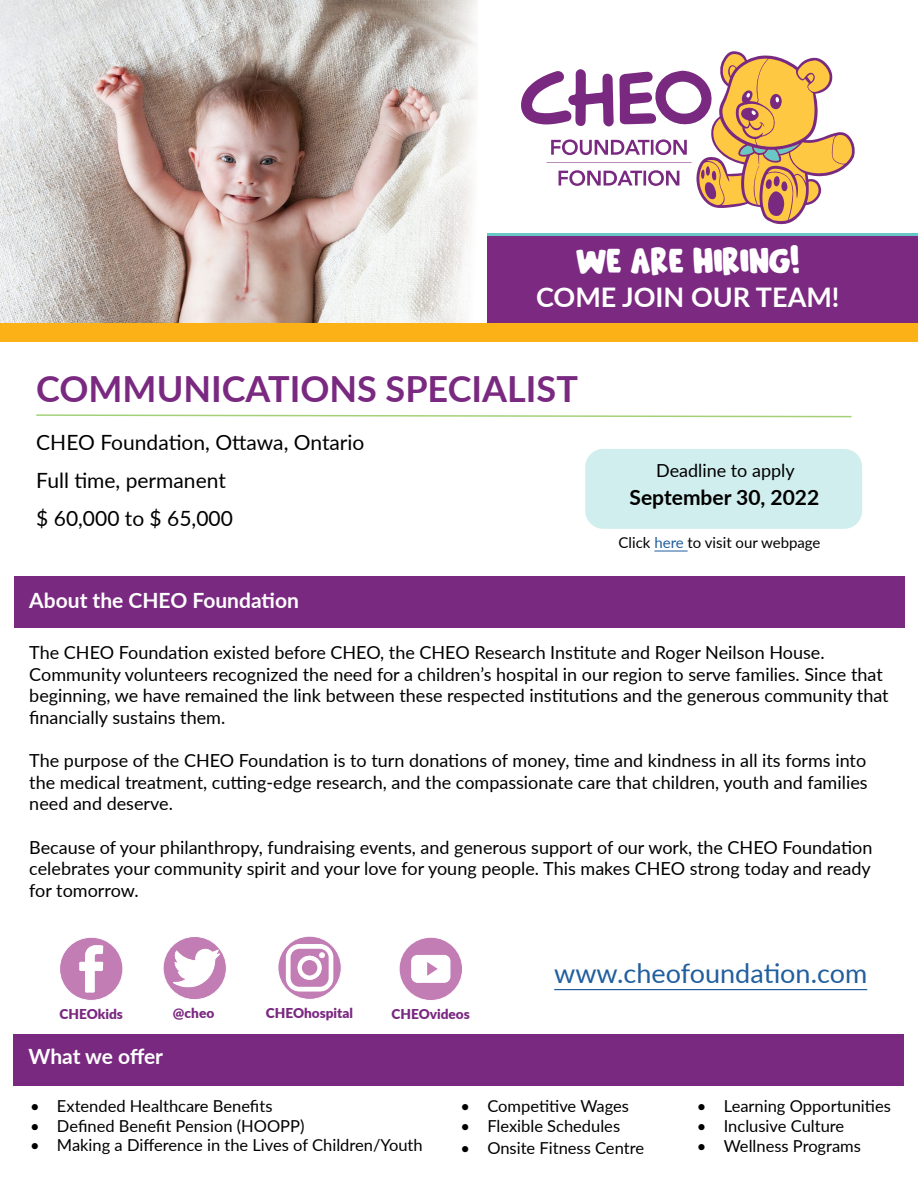
<style>
.page{position:relative;width:918px;height:1188px;background:#fff}
.page>*{position:absolute;margin:0;border:0;box-sizing:border-box;transform-origin:0 0}
.t1{font:37.5px "Beachday";color:#fff}
.t2{font:700 36px "Lato";color:#7a2981}
.t3{font:27px "Lato";color:#215e9e}
.t4{font:700 27px "Lato";color:#fff}
.t5{font:21px/37.7px "Lato";color:#000}
.t6{font:700 21px "Lato";color:#fff}
.t7{font:700 21px "Lato";color:#000}
.t8{font:18px/21.6px "Lato";color:#000;text-align:justify}
.t9{font:16.5px "Lato";color:#000}
.t10{font:15px "Lato";color:#000}
.t11{font:900 13.65px "Lato";color:#7a2981}
.s1{color:#215e9e}
</style>
<div class="page">
<svg style="left:487px;top:233px;width:431px;height:4px;background:#6ca0b5"></svg>
<div style="left:0;top:237px;width:918px;height:86px;background:#7b2981"></div>
<img style="left:0;top:0;width:478px;height:323px">
<div style="left:585px;top:449px;width:277px;height:80px;background:#d1eeee;border-radius:18px"></div>
<div style="left:14px;top:1034px;width:890px;height:52px;background:#7a2981"></div>
<svg style="left:521px;top:51px;width:334px;height:173px"></svg>
<svg style="left:399px;top:0;width:87px;height:322px"></svg>
<svg style="left:36px;top:414px;width:816px;height:4px"></svg>
<hr style="left:654px;top:551px;width:34px;height:1px;background:#215e9e">
<div style="left:0;top:323px;width:918px;height:18px;background:#fcb116"></div>
<div style="left:14px;top:576px;width:891px;height:52px;background:#7a2981"></div>
<hr style="left:554px;top:989px;width:313px;height:1px;background:#215e9e">
<svg style="left:60px;top:937px;width:63px;height:63px"></svg>
<svg style="left:163px;top:937px;width:63px;height:63px"></svg>
<svg style="left:399px;top:937px;width:63px;height:63px"></svg>
<svg style="left:278px;top:936px;width:63px;height:63px"></svg>
<div style="left:302px;top:960px;width:15px;height:16px;background:#c27db5;border-radius:50%"></div>
<h1 class="t1" style="left:576px;top:239px;width:225px">WE ARE HIRING!</h1>
<h3 class="t4" style="left:536px;top:277px;width:305px">COME JOIN OUR TEAM!</h3>
<h2 class="t2" style="left:36px;top:362px;width:543px">COMMUNICATIONS SPECIALIST</h2>
<p class="t5" style="left:36px;top:423px;width:330px">CHEO Foundation, Ottawa, Ontario</p>
<p class="t5" style="left:36px;top:461px;width:198px">Full time, permanent $ 60,000 to $ 65,000</p>
<p class="t8" style="left:656px;top:459px;width:140px">Deadline to apply</p>
<p class="t7" style="left:630px;top:482px;width:191px">September 30, 2022</p>
<p class="t10" style="left:619px;top:531px;width:203px">Click <span class="s1">here</span> to visit our webpage</p>
<p class="t6" style="left:29px;top:585px;width:271px">About the CHEO Foundation</p>
<p class="t8" style="left:29px;top:641px;width:861px;text-align:left">The CHEO Foundation existed before CHEO, the CHEO Research Institute and Roger Neilson House.<br>Community volunteers recognized the need for a children’s hospital in our region to serve families. Since that beginning, we have remained the link between these respected institutions and the generous community that financially sustains them.</p>
<p class="t8" style="left:29px;top:749px;width:840px">The purpose of the CHEO Foundation is to turn donations of money, time and kindness in all its forms into the medical treatment, cutting-edge research, and the compassionate care that children, youth and families need and deserve.</p>
<p class="t8" style="left:29px;top:836px;width:845px">Because of your philanthropy, fundraising events, and generous support of our work, the CHEO Foundation celebrates your community spirit and your love for young people. This makes CHEO strong today and ready for tomorrow.</p>
<p class="t11" style="left:60px;top:1004px;width:65px">CHEOkids</p>
<p class="t11" style="left:173px;top:1003px;width:43px">@cheo</p>
<p class="t11" style="left:266px;top:1003px;width:89px">CHEOhospital</p>
<p class="t11" style="left:391px;top:1004px;width:80px">CHEOvideos</p>
<h3 class="t3" style="left:554px;top:954px;width:314px">www.cheofoundation.com</h3>
<p class="t6" style="left:28px;top:1041px;width:136px">What we offer</p>
<p class="t9" style="left:30px;top:1094px;width:244px">• Extended Healthcare Benefits</p>
<p class="t9" style="left:30px;top:1114px;width:276px">• Defined Benefit Pension (HOOPP)</p>
<p class="t9" style="left:30px;top:1134px;width:394px">• Making a Difference in the Lives of Children/Youth</p>
<p class="t9" style="left:460px;top:1094px;width:170px">• Competitive Wages</p>
<p class="t9" style="left:460px;top:1114px;width:161px">• Flexible Schedules</p>
<p class="t9" style="left:460px;top:1136px;width:185px">• Onsite Fitness Centre</p>
<p class="t9" style="left:697px;top:1094px;width:196px">• Learning Opportunities</p>
<p class="t9" style="left:697px;top:1114px;width:149px">• Inclusive Culture</p>
<p class="t9" style="left:697px;top:1134px;width:166px">• Wellness Programs</p>
</div>
